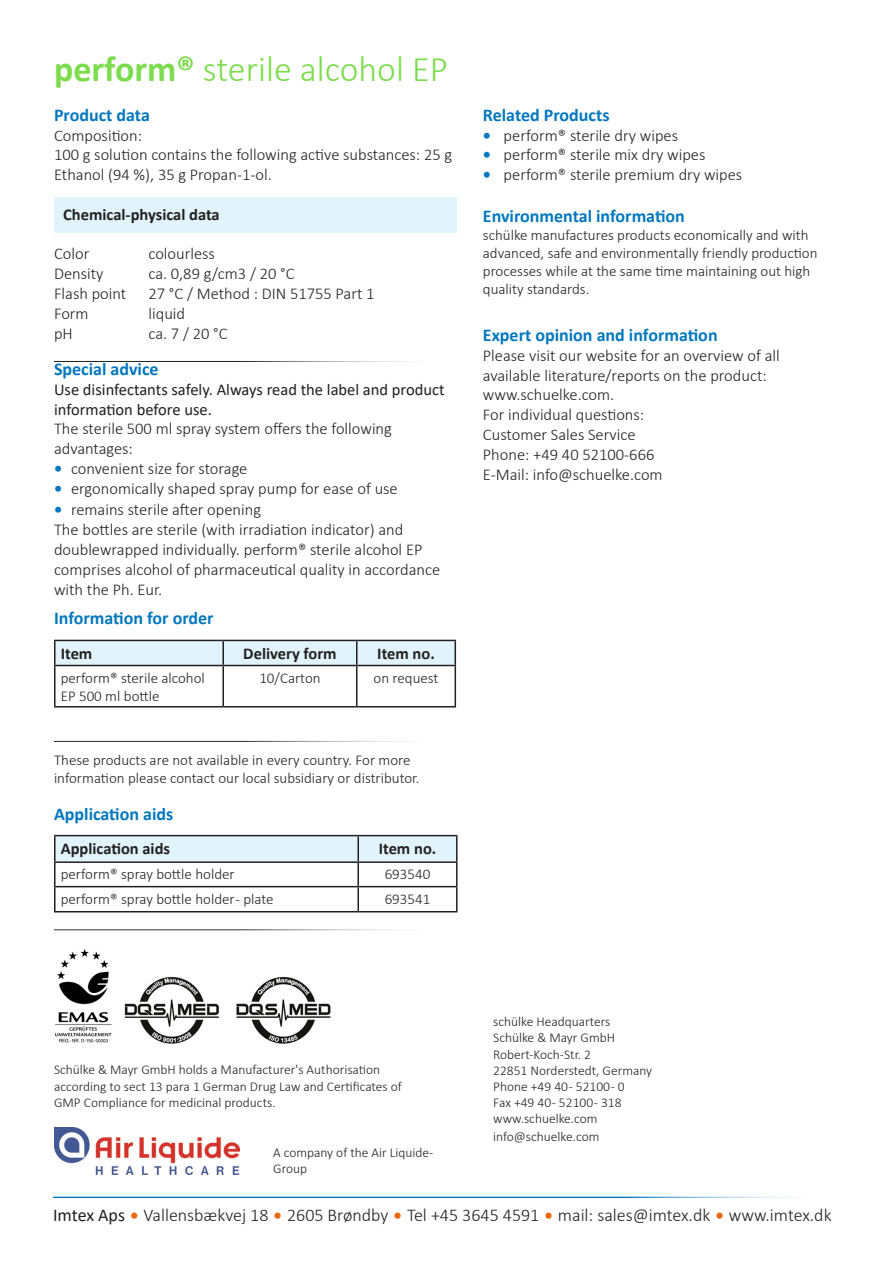
<style>
.page{position:relative;width:893px;height:1263px;background:#fff}
.page>*{position:absolute;margin:0;border:0;box-sizing:border-box;transform-origin:0 0}
.t1{font:300 36px "Calibri";color:#7bdc4d}
.t2{font:700 18px "Calibri";color:#0077be}
.t3{font:300 18px "Calibri";color:#231f20}
.t4{font:300 16.5px "Calibri";color:#231f20}
.t5{font:16.5px "Calibri";color:#231f20}
.t6{font:700 16.5px "Calibri";color:#231f20}
.t7{font:300 15px/18px "Calibri";color:#231f20}
.t8{font:300 13.5px "Calibri";color:#231f20}
.s1{font-weight:700}
.s2{font-weight:700;color:#0077be}
.s3{font-weight:400}
.s4{font-family:"Aquawax";font-weight:500;color:#ec6707}
</style>
<div class="page">
<div style="left:54px;top:197px;width:402px;height:35px;background:#e1f4fc"></div>
<hr style="left:53px;top:1196px;width:785px;height:2px;background:#0077be">
<hr style="left:54px;top:361px;width:402px;height:1px;background:#231f20">
<hr style="left:54px;top:640px;width:169px;height:1px;background:#231f20">
<hr style="left:54px;top:641px;width:2px;height:24px;background:#231f20">
<svg style="left:55px;top:640px;width:401px;height:25px;background:#d3e5ec"></svg>
<hr style="left:54px;top:665px;width:169px;height:1px;background:#231f20">
<hr style="left:54px;top:666px;width:2px;height:40px;background:#231f20">
<hr style="left:223px;top:665px;width:134px;height:1px;background:#231f20">
<hr style="left:222px;top:666px;width:2px;height:40px;background:#231f20">
<hr style="left:357px;top:665px;width:99px;height:1px;background:#231f20">
<hr style="left:356px;top:666px;width:1px;height:40px;background:#231f20">
<hr style="left:455px;top:666px;width:1px;height:40px;background:#231f20">
<hr style="left:54px;top:706px;width:169px;height:1px;background:#231f20">
<hr style="left:223px;top:706px;width:134px;height:1px;background:#231f20">
<hr style="left:357px;top:706px;width:99px;height:1px;background:#231f20">
<hr style="left:54px;top:741px;width:402px;height:1px;background:#231f20">
<div style="left:56px;top:836px;width:400px;height:25px;background:#e1f4fc"></div>
<hr style="left:54px;top:835px;width:304px;height:1px;background:#231f20">
<hr style="left:54px;top:836px;width:2px;height:25px;background:#231f20">
<hr style="left:358px;top:835px;width:100px;height:1px;background:#231f20">
<hr style="left:357px;top:836px;width:2px;height:25px;background:#231f20">
<hr style="left:456px;top:836px;width:2px;height:25px;background:#231f20">
<hr style="left:54px;top:861px;width:304px;height:2px;background:#231f20">
<hr style="left:54px;top:863px;width:2px;height:23px;background:#231f20">
<hr style="left:358px;top:861px;width:100px;height:2px;background:#231f20">
<hr style="left:357px;top:863px;width:2px;height:23px;background:#231f20">
<hr style="left:456px;top:863px;width:2px;height:23px;background:#231f20">
<hr style="left:54px;top:886px;width:304px;height:1px;background:#231f20">
<hr style="left:54px;top:887px;width:2px;height:24px;background:#231f20">
<hr style="left:358px;top:886px;width:100px;height:1px;background:#231f20">
<hr style="left:357px;top:887px;width:2px;height:24px;background:#231f20">
<hr style="left:456px;top:887px;width:2px;height:24px;background:#231f20">
<hr style="left:54px;top:911px;width:304px;height:1px;background:#231f20">
<hr style="left:358px;top:911px;width:100px;height:1px;background:#231f20">
<hr style="left:54px;top:929px;width:402px;height:1px;background:#231f20">
<img style="left:55px;top:949px;width:276px;height:95px">
<img style="left:54px;top:1127px;width:185px;height:47px">
<p class="t1" style="left:54px;top:47px;width:395px"><span class="s1">perform®</span> sterile alcohol EP</p>
<p class="t2" style="left:54px;top:102px;width:97px">Product data</p>
<p class="t4" style="left:54px;top:125px;width:90px">Composition:</p>
<p class="t4" style="left:54px;top:145px;width:400px">100 g solution contains the following active substances: 25 g</p>
<p class="t4" style="left:54px;top:165px;width:219px">Ethanol (94 %), 35 g Propan-1-ol.</p>
<p class="t6" style="left:63px;top:203px;width:158px">Chemical-physical data</p>
<p class="t4" style="left:54px;top:244px;width:37px">Color</p>
<p class="t4" style="left:148px;top:244px;width:68px">colourless</p>
<p class="t4" style="left:54px;top:264px;width:51px">Density</p>
<p class="t4" style="left:148px;top:264px;width:148px">ca. 0,89 g/cm3 / 20 °C</p>
<p class="t4" style="left:54px;top:283px;width:74px">Flash point</p>
<p class="t4" style="left:148px;top:283px;width:228px">27 °C / Method : DIN 51755 Part 1</p>
<p class="t4" style="left:54px;top:303px;width:36px">Form</p>
<p class="t4" style="left:148px;top:303px;width:38px">liquid</p>
<p class="t4" style="left:54px;top:323px;width:20px">pH</p>
<p class="t4" style="left:148px;top:323px;width:81px">ca. 7 / 20 °C</p>
<p class="t2" style="left:54px;top:356px;width:106px">Special advice</p>
<p class="t5" style="left:54px;top:378px;width:392px">Use disinfectants safely. Always read the label and product</p>
<p class="t5" style="left:54px;top:398px;width:159px">information before use.</p>
<p class="t4" style="left:54px;top:419px;width:339px">The sterile 500 ml spray system offers the following</p>
<p class="t4" style="left:54px;top:438px;width:80px">advantages:</p>
<p class="t4" style="left:54px;top:458px;width:195px"><span class="s2">•</span> convenient size for storage</p>
<p class="t4" style="left:54px;top:478px;width:345px"><span class="s2">•</span> ergonomically shaped spray pump for ease of use</p>
<p class="t4" style="left:54px;top:500px;width:209px"><span class="s2">•</span> remains sterile after opening</p>
<p class="t4" style="left:54px;top:519px;width:351px">The bottles are sterile (with irradiation indicator) and</p>
<p class="t4" style="left:54px;top:539px;width:370px">doublewrapped individually. perform® sterile alcohol EP</p>
<p class="t4" style="left:54px;top:559px;width:388px">comprises alcohol of pharmaceutical quality in accordance</p>
<p class="t4" style="left:54px;top:579px;width:110px">with the Ph. Eur.</p>
<p class="t2" style="left:54px;top:605px;width:161px">Information for order</p>
<p class="t6" style="left:61px;top:642px;width:33px">Item</p>
<p class="t6" style="left:243px;top:642px;width:95px">Delivery form</p>
<p class="t6" style="left:377px;top:642px;width:59px">Item no.</p>
<p class="t7" style="left:61px;top:669px;width:146px">perform® sterile alcohol<br>EP 500 ml bottle</p>
<p class="t7" style="left:259px;top:669px;width:63px">10/Carton</p>
<p class="t7" style="left:374px;top:669px;width:66px">on request</p>
<p class="t7" style="left:54px;top:751px;width:367px">These products are not available in every country. For more information please contact our local subsidiary or distributor.</p>
<p class="t2" style="left:54px;top:801px;width:121px">Application aids</p>
<p class="t6" style="left:61px;top:837px;width:111px">Application aids</p>
<p class="t6" style="left:379px;top:837px;width:59px">Item no.</p>
<p class="t7" style="left:61px;top:865px;width:175px">perform® spray bottle holder</p>
<p class="t7" style="left:385px;top:865px;width:47px">693540</p>
<p class="t7" style="left:61px;top:890px;width:214px">perform® spray bottle holder - plate</p>
<p class="t7" style="left:385px;top:890px;width:47px">693541</p>
<p class="t2" style="left:483px;top:102px;width:128px">Related Products</p>
<p class="t4" style="left:483px;top:125px;width:197px"><span class="s2">•</span> perform® sterile dry wipes</p>
<p class="t4" style="left:483px;top:145px;width:224px"><span class="s2">•</span> perform® sterile mix dry wipes</p>
<p class="t4" style="left:483px;top:165px;width:261px"><span class="s2">•</span> perform® sterile premium dry wipes</p>
<p class="t2" style="left:483px;top:203px;width:203px">Environmental information</p>
<p class="t7" style="left:483px;top:226px;width:327px">schülke manufactures products economically and with</p>
<p class="t7" style="left:483px;top:244px;width:336px">advanced, safe and environmentally friendly production</p>
<p class="t7" style="left:483px;top:262px;width:329px">processes while at the same time maintaining out high quality standards.</p>
<p class="t2" style="left:483px;top:322px;width:236px">Expert opinion and information</p>
<p class="t4" style="left:483px;top:345px;width:298px">Please visit our website for an overview of all</p>
<p class="t4" style="left:483px;top:365px;width:285px">available literature/reports on the product:</p>
<p class="t4" style="left:483px;top:385px;width:133px">www.schuelke.com.</p>
<p class="t4" style="left:483px;top:404px;width:163px">For individual questions:</p>
<p class="t4" style="left:483px;top:424px;width:154px">Customer Sales Service</p>
<p class="t4" style="left:483px;top:444px;width:173px">Phone: +49 40 52100-666</p>
<p class="t4" style="left:483px;top:464px;width:181px">E-Mail: info@schuelke.com</p>
<p class="t8" style="left:54px;top:1061px;width:328px">Schülke &amp; Mayr GmbH holds a Manufacturer's Authorisation</p>
<p class="t8" style="left:54px;top:1078px;width:349px">according to sect 13 para 1 German Drug Law and Certificates of</p>
<p class="t8" style="left:54px;top:1094px;width:223px">GMP Compliance for medicinal products.</p>
<p class="t8" style="left:273px;top:1144px;width:162px">A company of the Air Liquide-</p>
<p class="t8" style="left:273px;top:1160px;width:35px">Group</p>
<p class="t8" style="left:493px;top:1013px;width:119px">schülke Headquarters</p>
<p class="t8" style="left:493px;top:1029px;width:123px">Schülke &amp; Mayr GmbH</p>
<p class="t8" style="left:493px;top:1046px;width:99px">Robert-Koch-Str. 2</p>
<p class="t8" style="left:493px;top:1062px;width:160px">22851 Norderstedt, Germany</p>
<p class="t8" style="left:493px;top:1078px;width:133px">Phone +49 40 - 52100 - 0</p>
<p class="t8" style="left:493px;top:1094px;width:130px">Fax +49 40 - 52100 - 318</p>
<p class="t8" style="left:493px;top:1110px;width:106px">www.schuelke.com</p>
<p class="t8" style="left:493px;top:1128px;width:108px">info@schuelke.com</p>
<p class="t3" style="left:53px;top:1204px;width:780px"><span class="s3">Imtex Aps</span> <span class="s4">•</span> Vallensbækvej 18 <span class="s4">•</span> 2605 Brøndby <span class="s4">•</span> Tel +45 3645 4591 <span class="s4">•</span> mail: sales@imtex.dk <span class="s4">•</span> www.imtex.dk</p>
</div>
